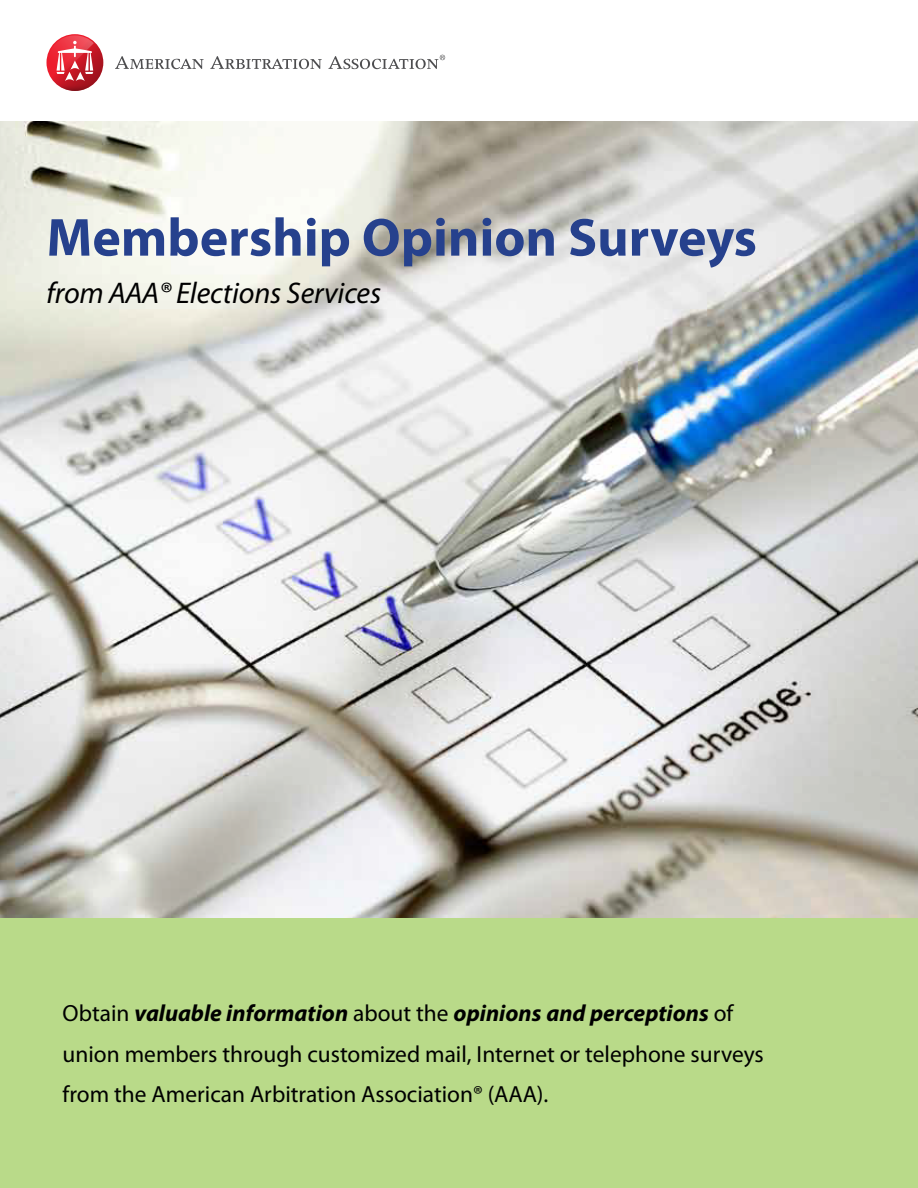
<style>
.page{position:relative;width:918px;height:1188px;background:#fff}
.page>*{position:absolute;margin:0;border:0;box-sizing:border-box;transform-origin:0 0}
.t1{font:700 54px "Myriad Pro";color:#26418d}
.t2{font:italic 30px "Myriad Pro";letter-spacing:-.005em;color:#000}
.t3{font:23.4px/40.5px "Myriad Pro";color:#000}
.s1{font-weight:700;font-style:italic}
</style>
<div class="page">
<img style="left:0;top:121px;width:918px;height:1038px">
<div style="left:1px;top:918px;width:917px;height:270px;background:#b9da89"></div>
<svg style="left:115px;top:55px;width:330px;height:14px"></svg>
<svg style="left:46px;top:34px;width:57px;height:57px"></svg>
<svg style="left:48px;top:35px;width:46px;height:56px"></svg>
<p class="t1" style="left:46px;top:202px;width:712px">Membership Opinion Surveys</p>
<p class="t2" style="left:46px;top:275px;width:336px">from AAA® Elections Services</p>
<p class="t3" style="left:63px;top:993px;width:703px">Obtain <span class="s1">valuable information</span> about the <span class="s1">opinions and perceptions</span> of union members through customized mail, Internet or telephone surveys</p>
<p class="t3" style="left:63px;top:1074px;width:487px">from the American Arbitration Association® (AAA).</p>
</div>
